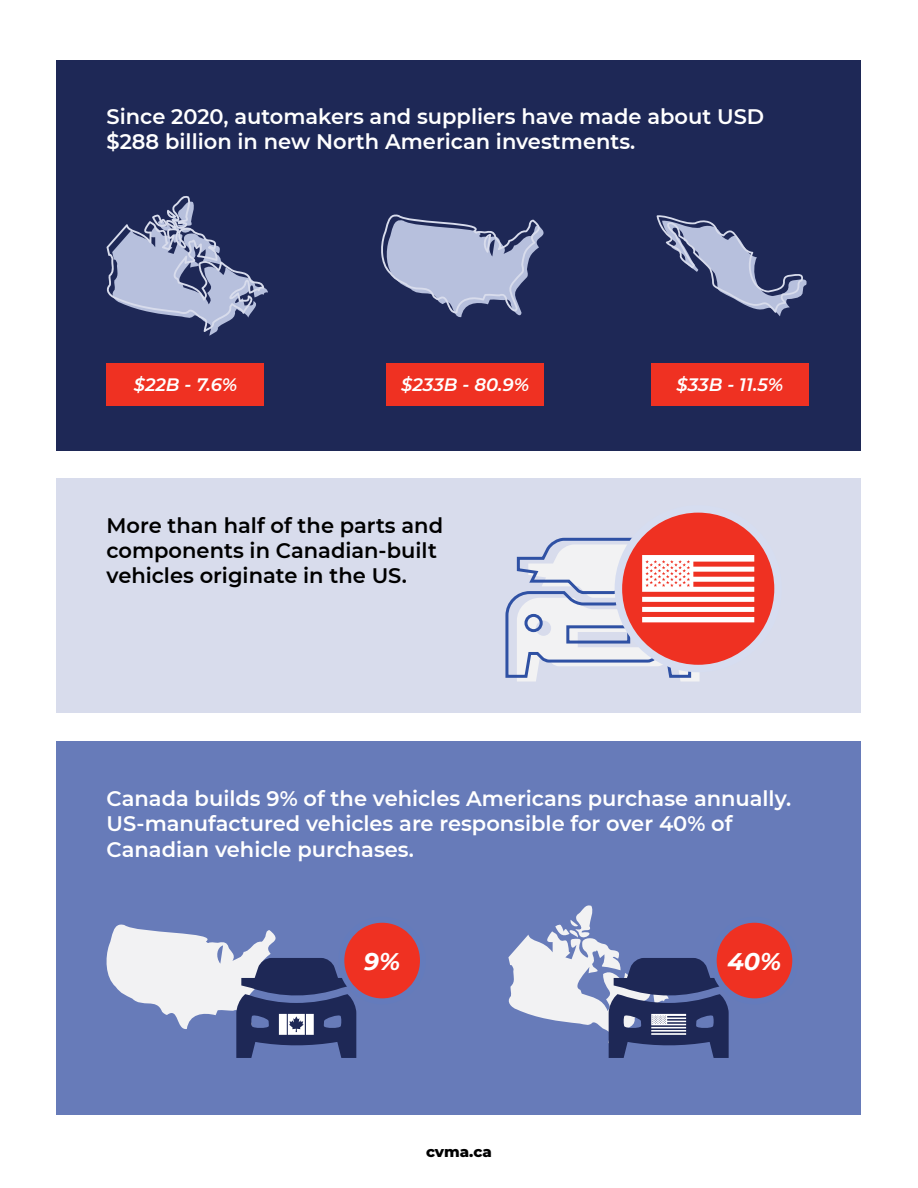
<style>
.page{position:relative;width:918px;height:1188px;background:#fff}
.page>*{position:absolute;margin:0;border:0;box-sizing:border-box;transform-origin:0 0}
.t1{font:italic 700 24px "Montserrat";color:#fff}
.t2{font:600 21px/25.2px "Montserrat";color:#fff}
.t3{font:600 21px/25.2px "Montserrat";color:#000}
.t4{font:italic 600 18px "Montserrat";color:#fff}
.t5{font:800 15px "Montserrat";color:#000}
</style>
<div class="page">
<div style="left:57px;top:60px;width:804px;height:390px;background:#1e2856"></div>
<div style="left:57px;top:741px;width:804px;height:374px;background:#677bb9"></div>
<div style="left:57px;top:478px;width:804px;height:235px;background:#d8dcec"></div>
<svg style="left:618px;top:509px;width:160px;height:160px;background:#eb4c43"></svg>
<div style="left:615px;top:505px;width:167px;height:167px;border:8px solid #d6ddf0;border-radius:50%"></div>
<svg style="left:505px;top:536px;width:249px;height:146px"></svg>
<svg style="left:657px;top:215px;width:150px;height:102px"></svg>
<svg style="left:381px;top:214px;width:163px;height:104px"></svg>
<svg style="left:106px;top:196px;width:162px;height:140px"></svg>
<div style="left:107px;top:363px;width:157px;height:42px;background:#ef3122"></div>
<div style="left:387px;top:363px;width:157px;height:42px;background:#ef3122"></div>
<div style="left:651px;top:363px;width:158px;height:42px;background:#ef3122"></div>
<svg style="left:106px;top:924px;width:250px;height:134px"></svg>
<svg style="left:508px;top:905px;width:221px;height:153px"></svg>
<div style="left:341px;top:920px;width:82px;height:81px;background:#ef3122;border-radius:50%"></div>
<div style="left:338px;top:917px;width:88px;height:87px;border:6px solid #647bbc;border-radius:50%"></div>
<div style="left:714px;top:920px;width:81px;height:81px;background:#ef3122;border-radius:50%"></div>
<div style="left:711px;top:917px;width:87px;height:87px;border:6px solid #647bbc;border-radius:50%"></div>
<p class="t2" style="left:107px;top:103px;width:659px">Since 2020, automakers and suppliers have made about USD $288 billion in new North American investments.</p>
<p class="t4" style="left:134px;top:372px;width:105px">$22B - 7.6%</p>
<p class="t4" style="left:401px;top:372px;width:129px">$233B - 80.9%</p>
<p class="t4" style="left:677px;top:372px;width:108px">$33B - 11.5%</p>
<p class="t3" style="left:107px;top:512px;width:338px">More than half of the parts and components in Canadian-built vehicles originate in the US.</p>
<p class="t2" style="left:107px;top:785px;width:686px">Canada builds 9% of the vehicles Americans purchase annually.<br>US-manufactured vehicles are responsible for over 40% of<br>Canadian vehicle purchases.</p>
<p class="t1" style="left:364px;top:944px;width:38px">9%</p>
<p class="t1" style="left:727px;top:944px;width:55px">40%</p>
<p class="t5" style="left:426px;top:1141px;width:67px">cvma.ca</p>
</div>
